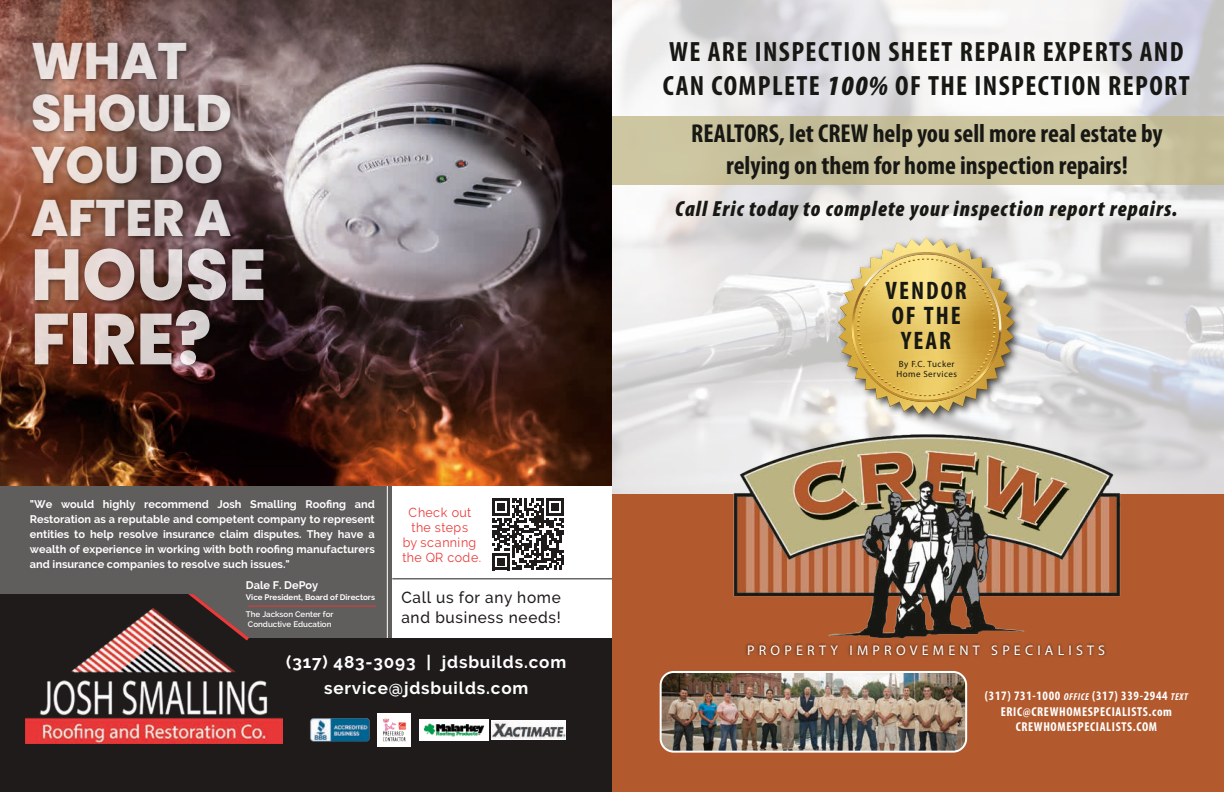
<style>
.page{position:relative;width:1224px;height:792px;background:#fff}
.page>*{position:absolute;margin:0;border:0;box-sizing:border-box;transform-origin:0 0}
.t1{font:800 72px/64.3px "Poppins";color:#fff;scale:.96 1}
.t2{font:800 51.3px/52.3px "Poppins";color:#fff;scale:.96 1}
.t3{font:700 condensed 28px/33.6px "Myriad Pro";letter-spacing:.05em;color:#171713}
.t4{font:700 condensed 26px/31.2px "Myriad Pro";color:#171713;text-align:center}
.t5{font:700 condensed 25.4px/24.7px "Myriad Pro";letter-spacing:.08em;color:#171713;text-align:center}
.t6{font:italic 900 condensed 22px "Myriad Pro";letter-spacing:.05em;color:#171713}
.t7{font:700 17.1px/25.6px "Raleway";letter-spacing:.05em;color:#fff;text-align:center}
.t8{font:500 16px/20px "Raleway";letter-spacing:.045em;color:#1f1b1b;scale:.96 1}
.t9{font:14px "Myriad Pro";letter-spacing:.3em;color:#fff}
.t10{font:13px/15.2px "Raleway";letter-spacing:.025em;color:#ea3a39;text-align:center;scale:.96 1}
.t11{font:700 condensed 12.9px/15.5px "Myriad Pro";letter-spacing:.05em;color:#fff;text-align:center}
.t12{font:700 11px/15px "Raleway";color:#fff;text-align:justify}
.t13{font:9px/10.8px "Myriad Pro";letter-spacing:.05em;color:#171713}
.t14{font:600 8px/10px "Raleway";color:#fff}
.t15{font:700 8px "Raleway";color:#fff}
.s1{font-weight:900;font-style:italic}
.s2{font-style:italic;font-size:10px}
</style>
<div class="page">
<div style="left:612px;top:486px;width:612px;height:306px;background:#b25a2e"></div>
<svg style="left:612px;top:0;width:612px;height:493px"></svg>
<img style="left:720px;top:417px;width:414px;height:239px">
<img style="left:660px;top:671px;width:307px;height:82px">
<div style="left:612px;top:116px;width:612px;height:68px;background:#cac39e"></div>
<img style="left:831px;top:231px;width:197px;height:197px">
<svg style="left:838px;top:237px;width:177px;height:177px;background:#dcc27c"></svg>
<div style="left:0;top:485px;width:388px;height:154px;background:#605d5d"></div>
<div style="left:139px;top:639px;width:473px;height:153px;background:#1f1b1b"></div>
<svg style="left:0;top:594px;width:319px;height:198px;fill:#1f1b1b"></svg>
<img style="left:25px;top:609px;width:258px;height:135px">
<div style="left:377px;top:713px;width:34px;height:34px;background:#fff"></div>
<img style="left:382px;top:718px;width:24px;height:24px">
<img style="left:419px;top:719px;width:70px;height:22px">
<img style="left:306px;top:713px;width:64px;height:34px">
<img style="left:491px;top:720px;width:75px;height:20px">
<svg style="left:492px;top:498px;width:72px;height:72px"></svg>
<hr style="left:248px;top:606px;width:128px;height:1px;background:#ea3a39">
<hr style="left:392px;top:578px;width:220px;height:1px;background:#1f1b1b">
<img style="left:0;top:0;width:612px;height:485px">
<img style="left:26px;top:30px;width:248px;height:387px">
<h2 class="t2" style="left:31px;top:35px;width:211px">WHAT<br>SHOULD<br>YOU DO<br>AFTER A</h2>
<h1 class="t1" style="left:31px;top:243px;width:247px">HOUSE<br>FIRE?</h1>
<p class="t12" style="left:30px;top:496px;width:346px">"We would highly recommend Josh Smalling Roofing and Restoration as a reputable and competent company to represent entities to help resolve insurance claim disputes. They have a wealth of experience in working with both roofing manufacturers and insurance companies to resolve such issues."</p>
<p class="t12" style="left:246px;top:578px;width:74px">Dale F. DePoy</p>
<p class="t15" style="left:246px;top:593px;width:131px">Vice President, Board of Directors</p>
<p class="t14" style="left:246px;top:609px;width:89px">The Jackson Center for<br>Conductive Education</p>
<p class="t10" style="left:402px;top:504px;width:83px">Check out the steps<br>by scanning the QR code.</p>
<h3 class="t8" style="left:401px;top:588px;width:168px">Call us for any home and business needs!</h3>
<h3 class="t7" style="left:286px;top:649px;width:281px">(317) 483-3093 | jdsbuilds.com service@jdsbuilds.com</h3>
<h3 class="t3" style="left:663px;top:35px;width:528px">WE ARE INSPECTION SHEET REPAIR EXPERTS AND<br>CAN COMPLETE <span class="s1">100%</span> OF THE INSPECTION REPORT</h3>
<h3 class="t4" style="left:691px;top:118px;width:473px">REALTORS, let CREW help you sell more real estate by relying on them for home inspection repairs!</h3>
<h3 class="t6" style="left:675px;top:194px;width:504px">Call Eric today to complete your inspection report repairs.</h3>
<h3 class="t5" style="left:886px;top:278px;width:83px">VENDOR<br>OF THE<br>YEAR</h3>
<p class="t13" style="left:896px;top:358px;width:62px">By F.C. Tucker<br>Home Services</p>
<p class="t9" style="left:747px;top:641px;width:359px">PROPERTY IMPROVEMENT SPECIALISTS</p>
<p class="t11" style="left:985px;top:688px;width:204px">(317) 731-1000 <span class="s2">OFFICE</span> (317) 339-2944 <span class="s2">TEXT<br></span>ERIC@CREWHOMESPECIALISTS.com<br>CREWHOMESPECIALISTS.COM</p>
</div>
